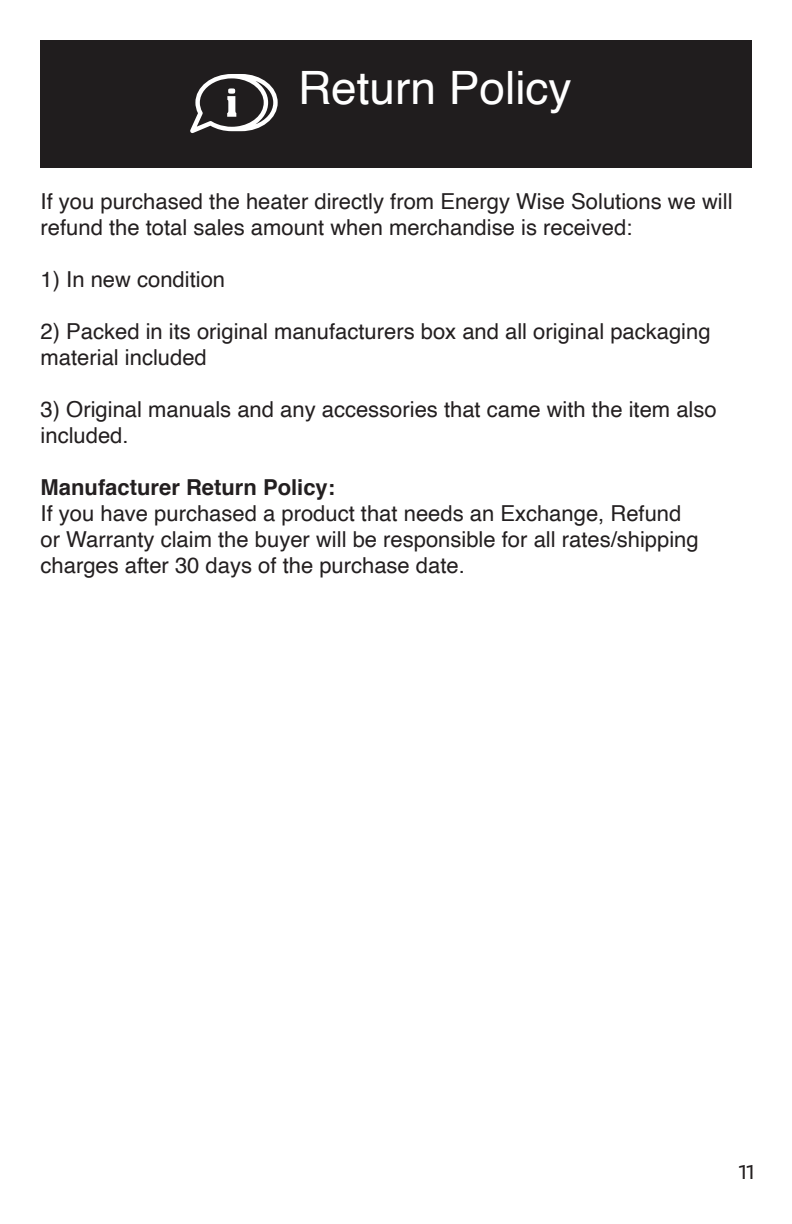
<style>
.page{position:relative;width:792px;height:1224px;background:#fff}
.page>*{position:absolute;margin:0;border:0;box-sizing:border-box;transform-origin:0 0}
.t1{font:46px "Helvetica";color:#fff}
.t2{font:22px/26px "Helvetica";color:#231f20}
.t3{font:700 22px "Helvetica";color:#231f20}
.t4{font:21.2px "Basic Sans";color:#231f20}
</style>
<div class="page">
<div style="left:41px;top:40px;width:711px;height:127px;background:#201d1e"></div>
<svg style="left:190px;top:74px;width:88px;height:59px"></svg>
<h1 class="t1" style="left:298px;top:52px;width:275px">Return Policy</h1>
<p class="t2" style="left:41px;top:188px;width:694px">If you purchased the heater directly from Energy Wise Solutions we will refund the total sales amount when merchandise is received:</p>
<p class="t2" style="left:41px;top:266px;width:186px">1) In new condition</p>
<p class="t2" style="left:41px;top:318px;width:672px">2) Packed in its original manufacturers box and all original packaging material included</p>
<p class="t2" style="left:41px;top:396px;width:678px">3) Original manuals and any accessories that came with the item also included.</p>
<p class="t3" style="left:41px;top:469px;width:296px">Manufacturer Return Policy:</p>
<p class="t2" style="left:41px;top:500px;width:660px">If you have purchased a product that needs an Exchange, Refund or Warranty claim the buyer will be responsible for all rates/shipping charges after 30 days of the purchase date.</p>
<p class="t4" style="left:739px;top:1159px;width:17px">11</p>
</div>
